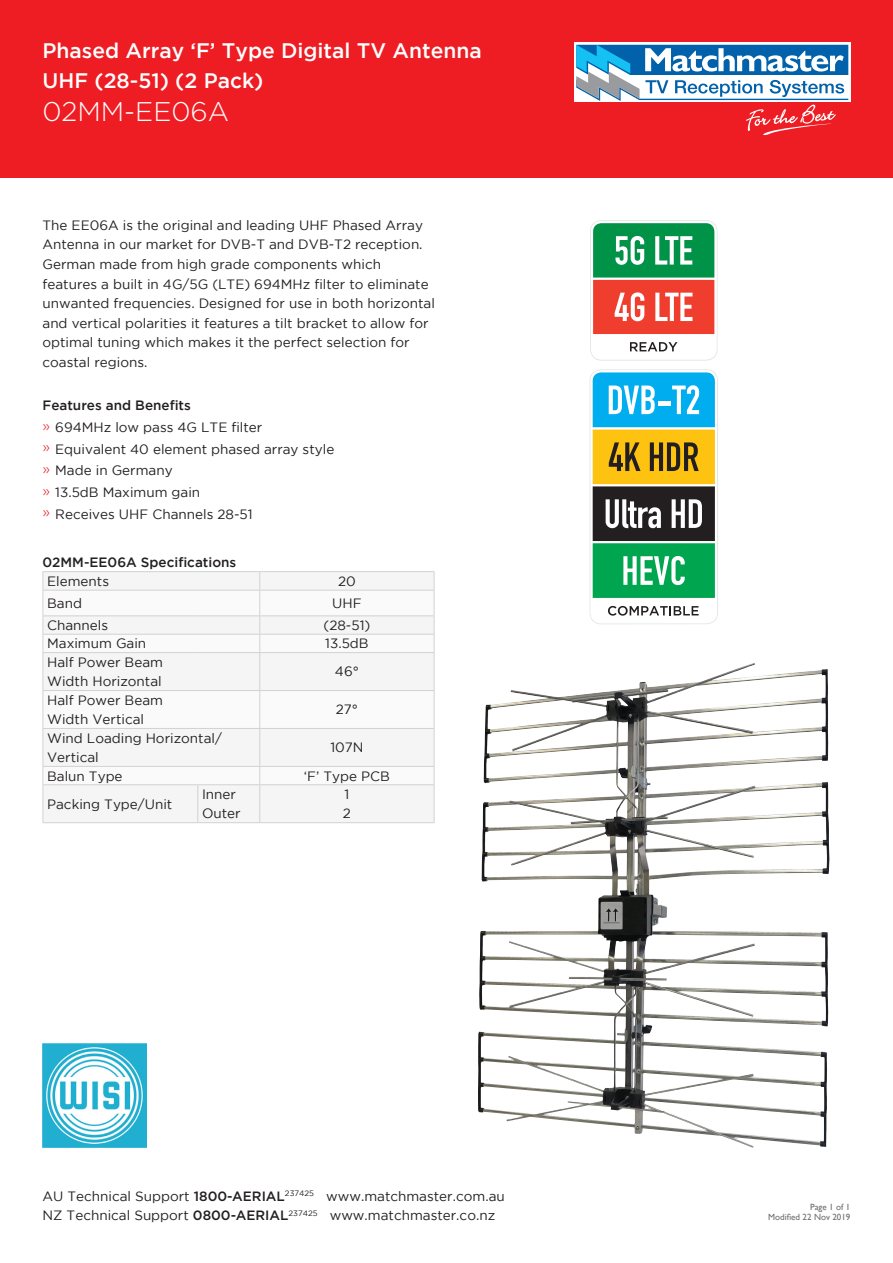
<style>
.page{position:relative;width:893px;height:1263px;background:#fff}
.page>*{position:absolute;margin:0;border:0;box-sizing:border-box;transform-origin:0 0}
.t1{font:300 27px "Gotham";color:#fff}
.t2{font:500 21px/30.5px "Gotham";color:#fff}
.t3{font:13.5px/19.5px "Gotham";color:#231f20}
.t4{font:500 13.5px "Gotham";color:#231f20}
.t5{font:9px/10.8px "Gill Sans";color:#6c6d70;text-align:right}
.s1{font-weight:500}
.s2{font-weight:300;font-size:15px;color:#ee1d23}
</style>
<div class="page">
<div style="left:0;top:0;width:893px;height:178px;background:#ee1d23"></div>
<svg style="left:574px;top:43px;width:276px;height:59px"></svg>
<svg style="left:576px;top:45px;width:272px;height:90px"></svg>
<img style="left:478px;top:663px;width:276px;height:471px">
<div style="left:44px;top:572px;width:390px;height:250px;background:#f5f5f6"></div>
<svg style="left:44px;top:591px;width:390px;height:193px"></svg>
<hr style="left:43px;top:590px;width:155px;height:1px;background:#d1d2d4">
<hr style="left:198px;top:590px;width:62px;height:1px;background:#d1d2d4">
<hr style="left:260px;top:590px;width:174px;height:1px;background:#d1d2d4">
<hr style="left:43px;top:615px;width:155px;height:1px;background:#d1d2d4">
<hr style="left:198px;top:615px;width:62px;height:1px;background:#d1d2d4">
<hr style="left:260px;top:615px;width:174px;height:1px;background:#d1d2d4">
<hr style="left:43px;top:634px;width:155px;height:1px;background:#d1d2d4">
<hr style="left:198px;top:634px;width:62px;height:1px;background:#d1d2d4">
<hr style="left:260px;top:634px;width:174px;height:1px;background:#d1d2d4">
<hr style="left:43px;top:652px;width:155px;height:1px;background:#d1d2d4">
<hr style="left:198px;top:652px;width:62px;height:1px;background:#d1d2d4">
<hr style="left:260px;top:652px;width:174px;height:1px;background:#d1d2d4">
<hr style="left:43px;top:690px;width:155px;height:1px;background:#d1d2d4">
<hr style="left:198px;top:690px;width:62px;height:1px;background:#d1d2d4">
<hr style="left:260px;top:690px;width:174px;height:1px;background:#d1d2d4">
<hr style="left:43px;top:728px;width:155px;height:1px;background:#d1d2d4">
<hr style="left:198px;top:728px;width:62px;height:1px;background:#d1d2d4">
<hr style="left:260px;top:728px;width:174px;height:1px;background:#d1d2d4">
<hr style="left:43px;top:766px;width:155px;height:1px;background:#d1d2d4">
<hr style="left:198px;top:766px;width:62px;height:1px;background:#d1d2d4">
<hr style="left:260px;top:766px;width:174px;height:1px;background:#d1d2d4">
<hr style="left:43px;top:784px;width:155px;height:1px;background:#d1d2d4">
<hr style="left:198px;top:784px;width:62px;height:1px;background:#d1d2d4">
<hr style="left:197px;top:785px;width:1px;height:37px;background:#d1d2d4">
<hr style="left:260px;top:784px;width:174px;height:1px;background:#d1d2d4">
<hr style="left:43px;top:571px;width:155px;height:1px;background:#d1d2d4">
<hr style="left:198px;top:571px;width:62px;height:1px;background:#d1d2d4">
<hr style="left:260px;top:571px;width:174px;height:1px;background:#d1d2d4">
<svg style="left:43px;top:572px;width:1px;height:80px"></svg>
<svg style="left:259px;top:572px;width:1px;height:80px"></svg>
<svg style="left:434px;top:572px;width:1px;height:80px"></svg>
<hr style="left:43px;top:653px;width:1px;height:37px;background:#d1d2d4">
<hr style="left:259px;top:653px;width:1px;height:37px;background:#d1d2d4">
<hr style="left:434px;top:653px;width:1px;height:37px;background:#d1d2d4">
<hr style="left:43px;top:691px;width:1px;height:37px;background:#d1d2d4">
<hr style="left:259px;top:691px;width:1px;height:37px;background:#d1d2d4">
<hr style="left:434px;top:691px;width:1px;height:37px;background:#d1d2d4">
<hr style="left:43px;top:729px;width:1px;height:37px;background:#d1d2d4">
<hr style="left:259px;top:729px;width:1px;height:37px;background:#d1d2d4">
<hr style="left:434px;top:729px;width:1px;height:37px;background:#d1d2d4">
<svg style="left:43px;top:767px;width:1px;height:17px"></svg>
<svg style="left:259px;top:767px;width:1px;height:17px"></svg>
<svg style="left:434px;top:767px;width:1px;height:17px"></svg>
<hr style="left:43px;top:785px;width:1px;height:37px;background:#d1d2d4">
<hr style="left:259px;top:785px;width:1px;height:37px;background:#d1d2d4">
<hr style="left:434px;top:785px;width:1px;height:37px;background:#d1d2d4">
<hr style="left:43px;top:822px;width:155px;height:1px;background:#d1d2d4">
<hr style="left:198px;top:822px;width:62px;height:1px;background:#d1d2d4">
<hr style="left:260px;top:822px;width:174px;height:1px;background:#d1d2d4">
<img style="left:43px;top:1043px;width:104px;height:104px">
<svg style="left:590px;top:220px;width:128px;height:141px"></svg>
<svg style="left:589px;top:369px;width:129px;height:255px"></svg>
<h2 class="t2" style="left:43px;top:35px;width:441px">Phased Array ‘F’ Type Digital TV Antenna<br>UHF (28-51) (2 Pack)</h2>
<h1 class="t1" style="left:43px;top:94px;width:188px">02MM-EE06A</h1>
<p class="t3" style="left:43px;top:215px;width:394px">The EE06A is the original and leading UHF Phased Array Antenna in our market for DVB-T and DVB-T2 reception.<br>German made from high grade components which features a built in 4G/5G (LTE) 694MHz filter to eliminate unwanted frequencies. Designed for use in both horizontal and vertical polarities it features a tilt bracket to allow for optimal tuning which makes it the perfect selection for coastal regions.</p>
<p class="t3" style="left:43px;top:394px;width:293px;line-height:21.8px"><span class="s1">Features and Benefits<br></span><span class="s2">»</span> 694MHz low pass 4G LTE filter<br><span class="s2">»</span> Equivalent 40 element phased array style <span class="s2">»</span> Made in Germany<br><span class="s2">»</span> 13.5dB Maximum gain<br><span class="s2">»</span> Receives UHF Channels 28-51</p>
<p class="t4" style="left:43px;top:554px;width:195px">02MM-EE06A Specifications</p>
<p class="t3" style="left:47px;top:571px;width:63px">Elements</p>
<p class="t3" style="left:338px;top:571px;width:19px">20</p>
<p class="t3" style="left:47px;top:593px;width:36px">Band</p>
<p class="t3" style="left:332px;top:593px;width:31px">UHF</p>
<p class="t3" style="left:47px;top:615px;width:62px">Channels</p>
<p class="t3" style="left:323px;top:615px;width:48px">(28-51)</p>
<p class="t3" style="left:47px;top:634px;width:101px">Maximum Gain</p>
<p class="t3" style="left:325px;top:634px;width:45px">13.5dB</p>
<p class="t3" style="left:47px;top:652px;width:117px">Half Power Beam<br>Width Horizontal</p>
<p class="t3" style="left:335px;top:662px;width:25px">46°</p>
<p class="t3" style="left:47px;top:690px;width:117px">Half Power Beam<br>Width Vertical</p>
<p class="t3" style="left:336px;top:700px;width:24px">27°</p>
<p class="t3" style="left:47px;top:728px;width:176px">Wind Loading Horizontal/<br>Vertical</p>
<p class="t3" style="left:330px;top:738px;width:35px">107N</p>
<p class="t3" style="left:47px;top:766px;width:77px">Balun Type</p>
<p class="t3" style="left:304px;top:766px;width:87px">‘F’ Type PCB</p>
<p class="t3" style="left:47px;top:794px;width:127px">Packing Type/Unit</p>
<p class="t3" style="left:202px;top:784px;width:40px">Inner<br>Outer</p>
<p class="t3" style="left:343px;top:784px;width:10px">1<br>2</p>
<p class="t3" style="left:43px;top:1186px;width:464px">AU Technical Support <span class="s1">1800-AERIAL</span><sup>237425</sup> www.matchmaster.com.au<br>NZ Technical Support <span class="s1">0800-AERIAL</span><sup>237425</sup> www.matchmaster.co.nz</p>
<p class="t5" style="left:768px;top:1201px;width:84px">Page 1 of 1<br>Modified 22 Nov 2019</p>
</div>
